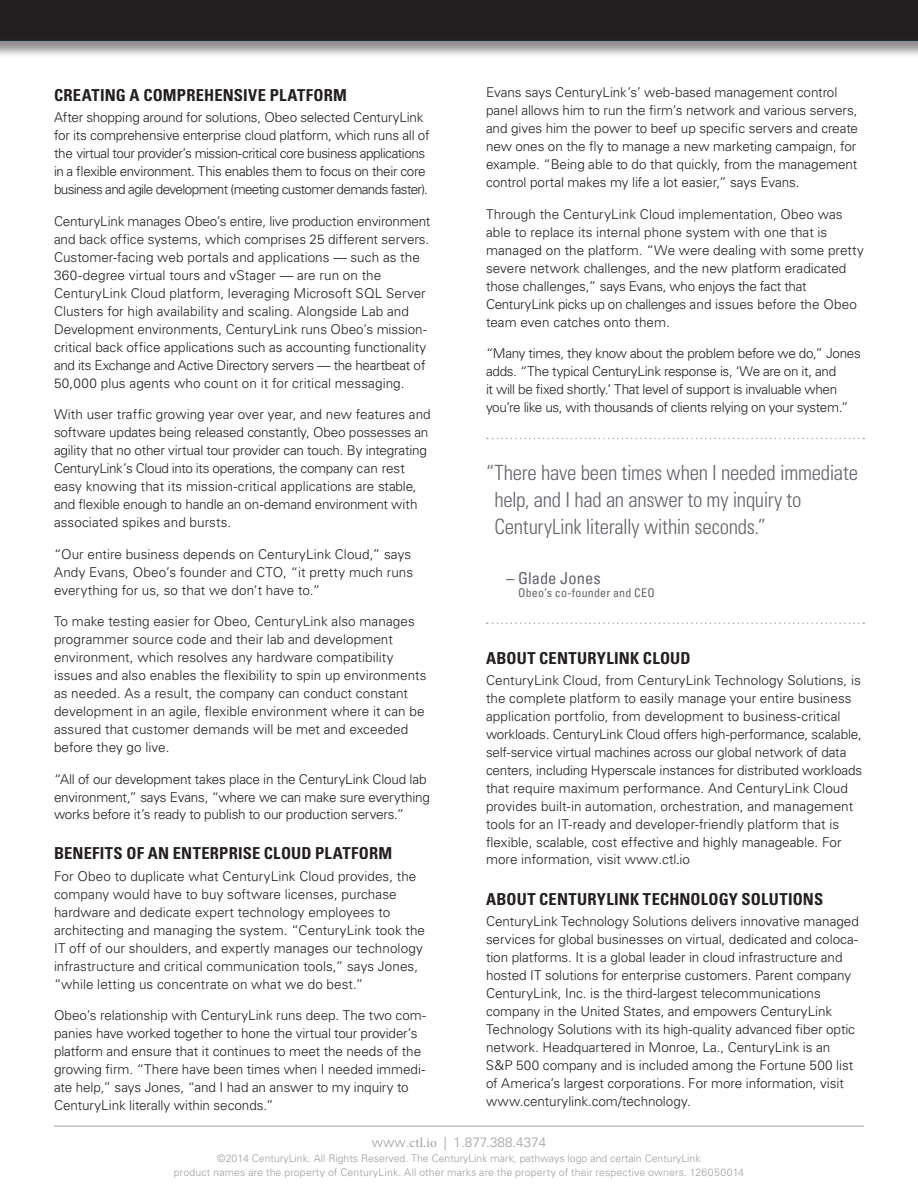
<style>
.page{position:relative;width:918px;height:1188px;background:#fff}
.page>*{position:absolute;margin:0;border:0;box-sizing:border-box;transform-origin:0 0}
.t1{font:300 condensed 21px/27px "Univers";letter-spacing:-.015em;color:#63656a}
._3_Subhead{font:700 condensed 16.5px "Univers";letter-spacing:.01em;color:#231f20}
.Body_Copy{font:700 condensed 16.5px "Univers";letter-spacing:.01em;color:#231f20}
.t2{font:condensed 16.5px "Univers Com 57";color:#63656a}
.Body_Copy-2{font:300 13.5px/18px "Univers LT Std";letter-spacing:-.005em;color:#231f20}
.Body_Copy-3{font:300 13.5px/18px "Univers LT Std";letter-spacing:-.03em;color:#231f20}
.Body_Copy-4{font:300 13.5px/18px "Univers LT Std";letter-spacing:-.025em;color:#231f20}
.t3{font:300 13.5px "Univers LT Std";color:#9d9fa2}
.t4{font:condensed 12px "Univers Com 57";letter-spacing:.015em;color:#63656a}
.t5{font:300 10.5px/13.5px "Univers LT Std";color:#9d9fa2;text-align:center}
.s1{font-family:"Minion Pro";font-weight:400}
</style>
<div class="page">
<hr style="left:54px;top:1126px;width:810px;height:1px;background:#9d9fa2">
<div style="left:0;top:0;width:918px;height:58px;background:#231f20;opacity:.5"></div>
<div style="left:0;top:0;width:918px;height:41px;background:#231f20"></div>
<svg style="left:487px;top:622px;width:377px;height:2px"></svg>
<svg style="left:487px;top:438px;width:377px;height:1px"></svg>
<p class="_3_Subhead" style="left:54px;top:85px;width:294px">CREATING A COMPREHENSIVE PLATFORM</p>
<p class="Body_Copy-3" style="left:54px;top:108px;width:377px">After shopping around for solutions, Obeo selected CenturyLink for its comprehensive enterprise cloud platform, which runs all of the virtual tour provider’s mission-critical core business applications in a flexible environment. This enables them to focus on their core business and agile development (meeting customer demands faster).</p>
<p class="Body_Copy-2" style="left:54px;top:212px;width:378px">CenturyLink manages Obeo’s entire, live production environment and back office systems, which comprises 25 different servers.<br>Customer-facing web portals and applications — such as the 360-degree virtual tours and vStager — are run on the CenturyLink Cloud platform, leveraging Microsoft SQL Server Clusters for high availability and scaling. Alongside Lab and Development environments, CenturyLink runs Obeo’s mission&shy;critical back office applications such as accounting functionality and its Exchange and Active Directory servers — the heartbeat of 50,000 plus agents who count on it for critical messaging.</p>
<p class="Body_Copy-2" style="left:54px;top:405px;width:378px">With user traffic growing year over year, and new features and software updates being released constantly, Obeo possesses an agility that no other virtual tour provider can touch. By integrating CenturyLink’s Cloud into its operations, the company can rest easy knowing that its mission-critical applications are stable, and flexible enough to handle an on-demand environment with associated spikes and bursts.</p>
<p class="Body_Copy-2" style="left:54px;top:545px;width:361px">“Our entire business depends on CenturyLink Cloud,” says<br>Andy Evans, Obeo’s founder and CTO, “it pretty much runs everything for us, so that we don’t have to.”</p>
<p class="Body_Copy-2" style="left:54px;top:612px;width:374px">To make testing easier for Obeo, CenturyLink also manages programmer source code and their lab and development environment, which resolves any hardware compatibility issues and also enables the flexibility to spin up environments as needed. As a result, the company can conduct constant development in an agile, flexible environment where it can be assured that customer demands will be met and exceeded before they go live.</p>
<p class="Body_Copy-2" style="left:54px;top:770px;width:378px">“All of our development takes place in the CenturyLink Cloud lab environment,” says Evans, “where we can make sure everything works before it’s ready to publish to our production servers.”</p>
<p class="_3_Subhead" style="left:54px;top:843px;width:340px">BENEFITS OF AN ENTERPRISE CLOUD PLATFORM</p>
<p class="Body_Copy-2" style="left:54px;top:867px;width:373px">For Obeo to duplicate what CenturyLink Cloud provides, the company would have to buy software licenses, purchase hardware and dedicate expert technology employees to architecting and managing the system. “CenturyLink took the IT off of our shoulders, and expertly manages our technology infrastructure and critical communication tools,” says Jones, “while letting us concentrate on what we do best.”</p>
<p class="Body_Copy-2" style="left:54px;top:1006px;width:374px">Obeo’s relationship with CenturyLink runs deep. The two com&shy;panies have worked together to hone the virtual tour provider’s platform and ensure that it continues to meet the needs of the growing firm. “There have been times when I needed immedi&shy;ate help,” says Jones, “and I had an answer to my inquiry to CenturyLink literally within seconds.”</p>
<p class="Body_Copy-2" style="left:486px;top:84px;width:374px">Evans says CenturyLink’s’ web-based management control panel allows him to run the firm’s network and various servers, and gives him the power to beef up specific servers and create new ones on the fly to manage a new marketing campaign, for example. “Being able to do that quickly, from the management control portal makes my life a lot easier,” says Evans.</p>
<p class="Body_Copy-2" style="left:486px;top:205px;width:379px">Through the CenturyLink Cloud implementation, Obeo was able to replace its internal phone system with one that is managed on the platform. “We were dealing with some pretty severe network challenges, and the new platform eradicated those challenges,” says Evans, who enjoys the fact that CenturyLink picks up on challenges and issues before the Obeo team even catches onto them.</p>
<p class="Body_Copy-4" style="left:486px;top:345px;width:376px">“Many times, they know about the problem before we do,” Jones adds. “The typical CenturyLink response is, ‘We are on it, and<br>it will be fixed shortly.’ That level of support is invaluable when you’re like us, with thousands of clients relying on your system.”</p>
<p class="t1" style="left:494px;top:459px;width:365px;text-indent:-8px">“There have been times when I needed immediate help, and I had an answer to my inquiry to<br>CenturyLink literally within seconds.”</p>
<p class="t2" style="left:506px;top:567px;width:96px">– Glade Jones</p>
<p class="t4" style="left:518px;top:585px;width:138px">Obeo’s co-founder and CEO</p>
<p class="Body_Copy" style="left:486px;top:648px;width:206px">ABOUT CENTURYLINK CLOUD</p>
<p class="Body_Copy-2" style="left:486px;top:671px;width:378px">CenturyLink Cloud, from CenturyLink Technology Solutions, is the complete platform to easily manage your entire business application portfolio, from development to business-critical workloads. CenturyLink Cloud offers high-performance, scalable, self-service virtual machines across our global network of data centers, including Hyperscale instances for distributed workloads that require maximum performance. And CenturyLink Cloud provides built-in automation, orchestration, and management tools for an IT-ready and developer-friendly platform that is flexible, scalable, cost effective and highly manageable. For more information, visit www.ctl<span class="s1">.</span>io</p>
<p class="Body_Copy" style="left:486px;top:889px;width:339px">ABOUT CENTURYLINK TECHNOLOGY SOLUTIONS</p>
<p class="Body_Copy-2" style="left:486px;top:912px;width:374px">CenturyLink Technology Solutions delivers innovative managed services for global businesses on virtual, dedicated and coloca&shy;tion platforms. It is a global leader in cloud infrastructure and hosted IT solutions for enterprise customers. Parent company CenturyLink, Inc. is the third-largest telecommunications company in the United States, and empowers CenturyLink Technology Solutions with its high-quality advanced fiber optic network. Headquartered in Monroe, La., CenturyLink is an S&amp;P 500 company and is included among the Fortune 500 list of America’s largest corporations. For more information, visit www.centurylink.com/technology.</p>
<p class="t3" style="left:372px;top:1134px;width:176px">www.<span class="s1">ctl.io</span> | 1.877.388.4374</p>
<p class="t5" style="left:174px;top:1152px;width:572px">©2014 CenturyLink. All Rights Reserved. The CenturyLink mark, pathways logo and certain CenturyLink<br>product names are the property of CenturyLink. All other marks are the property of their respective owners. 126050014</p>
</div>
